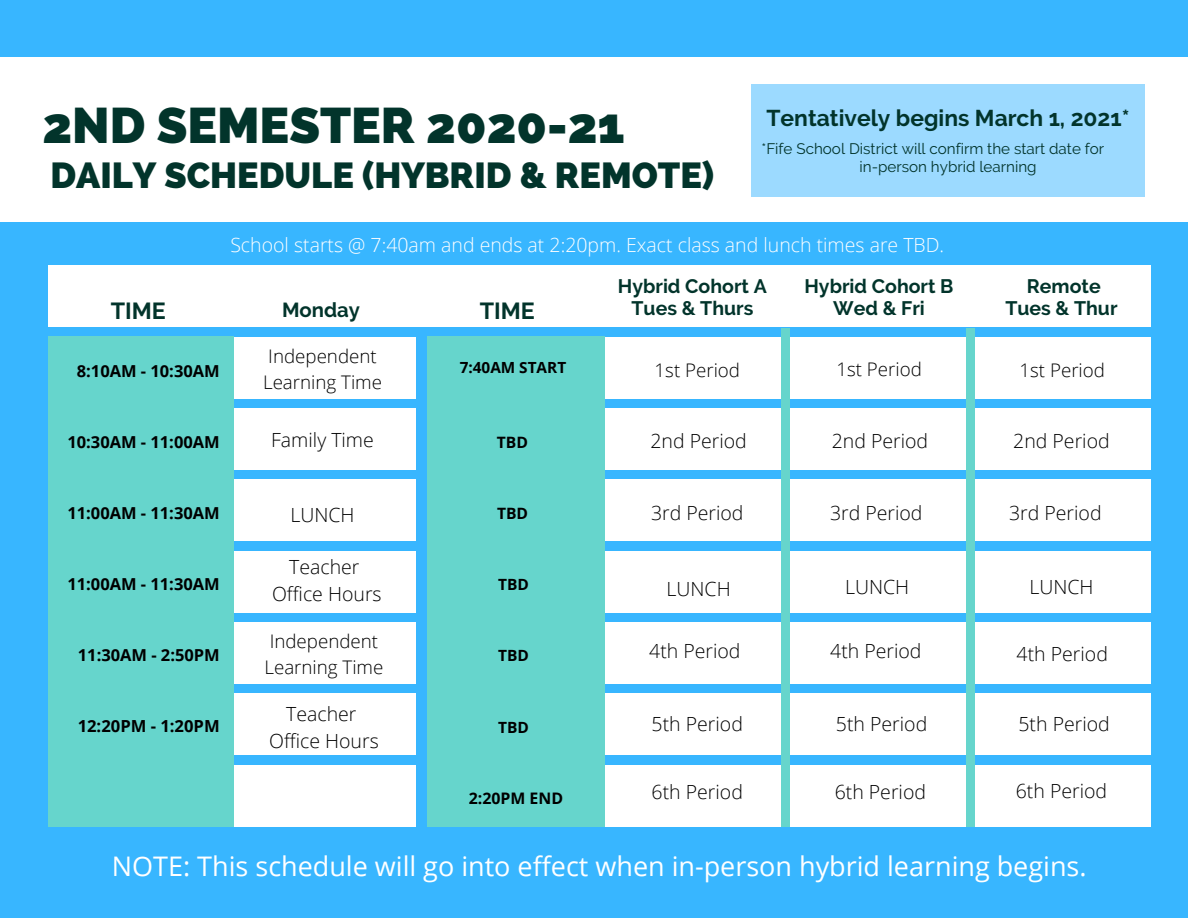
<style>
.page{position:relative;width:1188px;height:918px;background:#38b6ff}
.page>*{position:absolute;margin:0;border:0;box-sizing:border-box;transform-origin:0 0}
.t1{font:800 49.8px "Raleway";color:#02342b}
.t2{font:800 36px "Raleway";color:#02342b}
.t3{font:27px "Open Sans";color:#fff}
.t4{font:700 23.25px "Raleway";color:#02342b}
.t5{font:700 22.8px "Raleway";color:#02342b}
.t6{font:700 20.25px "Raleway";color:#02342b}
.t7{font:300 19.5px "Open Sans";color:#000}
.t8{font:300 19.5px "Open Sans";color:#fff}
.t9{font:700 19.5px "Raleway";color:#02342b}
.t10{font:300 18.75px/25.8px "Open Sans";color:#000}
.t11{font:700 16.65px "Open Sans";color:#000}
.t12{font:700 16.5px "Open Sans";color:#000}
.t13{font:700 15.9px "Open Sans";color:#000}
.t14{font:700 15.75px "Open Sans";color:#000}
.t15{font:700 15.6px "Open Sans";color:#000}
.t16{font:700 15.45px "Open Sans";color:#000}
.t17{font:700 15.3px "Open Sans";color:#000}
.t18{font:15.15px/17.7px "Raleway";color:#02342b}
</style>
<div class="page">
<div style="left:0;top:57px;width:1188px;height:165px;background:#fff"></div>
<div style="left:48px;top:265px;width:1103px;height:62px;background:#fff"></div>
<div style="left:48px;top:337px;width:1103px;height:61px;background:#fff"></div>
<div style="left:48px;top:408px;width:1103px;height:62px;background:#fff"></div>
<div style="left:48px;top:480px;width:1103px;height:61px;background:#fff"></div>
<div style="left:48px;top:551px;width:1103px;height:61px;background:#fff"></div>
<div style="left:48px;top:622px;width:1103px;height:62px;background:#fff"></div>
<div style="left:48px;top:694px;width:1103px;height:61px;background:#fff"></div>
<div style="left:48px;top:765px;width:1103px;height:62px;background:#fff"></div>
<div style="left:751px;top:84px;width:394px;height:113px;background:#9cdaff"></div>
<div style="left:48px;top:337px;width:186px;height:490px;background:#66d5cc"></div>
<div style="left:417px;top:337px;width:188px;height:490px;background:#66d5cc"></div>
<div style="left:781px;top:329px;width:9px;height:498px;background:#66d5cc"></div>
<div style="left:966px;top:329px;width:9px;height:498px;background:#66d5cc"></div>
<div style="left:417px;top:331px;width:10px;height:498px;background:#38b6ff"></div>
<p class="t1" style="left:42px;top:96px;width:584px">2ND SEMESTER 2020-21</p>
<p class="t2" style="left:50px;top:154px;width:665px">DAILY SCHEDULE (HYBRID &amp; REMOTE)</p>
<p class="t5" style="left:766px;top:105px;width:365px">Tentatively begins March 1, 2021*</p>
<p class="t18" style="left:860px;top:140px;width:246px;text-indent:-98px">*Fife School District will confirm the start date for in-person hybrid learning</p>
<p class="t8" style="left:230px;top:231px;width:715px">School starts @ 7:40am and ends at 2:20pm. Exact class and lunch times are TBD.</p>
<p class="t4" style="left:111px;top:298px;width:57px">TIME</p>
<p class="t6" style="left:282px;top:298px;width:80px">Monday</p>
<p class="t9" style="left:618px;top:275px;width:150px">Hybrid Cohort A</p>
<p class="t9" style="left:632px;top:297px;width:123px">Tues &amp; Thurs</p>
<p class="t9" style="left:804px;top:275px;width:151px">Hybrid Cohort B</p>
<p class="t9" style="left:833px;top:297px;width:93px">Wed &amp; Fri</p>
<p class="t9" style="left:1027px;top:275px;width:75px">Remote</p>
<p class="t4" style="left:480px;top:298px;width:57px">TIME</p>
<p class="t9" style="left:1005px;top:297px;width:114px">Tues &amp; Thur</p>
<p class="t10" style="left:263px;top:343px;width:120px">Independent<br>Learning Time</p>
<p class="t17" style="left:460px;top:357px;width:108px">7:40AM START</p>
<p class="t12" style="left:77px;top:360px;width:144px">8:10AM - 10:30AM</p>
<p class="t10" style="left:655px;top:357px;width:87px">1st Period</p>
<p class="t10" style="left:836px;top:356px;width:87px">1st Period</p>
<p class="t10" style="left:1020px;top:357px;width:87px">1st Period</p>
<p class="t12" style="left:67px;top:431px;width:154px">10:30AM - 11:00AM</p>
<p class="t7" style="left:271px;top:426px;width:104px">Family Time</p>
<p class="t14" style="left:497px;top:431px;width:33px">TBD</p>
<p class="t7" style="left:650px;top:427px;width:98px">2nd Period</p>
<p class="t7" style="left:832px;top:427px;width:98px">2nd Period</p>
<p class="t7" style="left:1013px;top:427px;width:98px">2nd Period</p>
<p class="t12" style="left:67px;top:502px;width:154px">11:00AM - 11:30AM</p>
<p class="t7" style="left:290px;top:501px;width:66px">LUNCH</p>
<p class="t15" style="left:497px;top:502px;width:33px">TBD</p>
<p class="t7" style="left:651px;top:500px;width:94px">3rd Period</p>
<p class="t7" style="left:830px;top:500px;width:94px">3rd Period</p>
<p class="t7" style="left:1009px;top:500px;width:94px">3rd Period</p>
<p class="t12" style="left:67px;top:573px;width:154px">11:00AM - 11:30AM</p>
<p class="t12" style="left:78px;top:644px;width:143px">11:30AM - 2:50PM</p>
<p class="t7" style="left:289px;top:554px;width:72px">Teacher</p>
<p class="t7" style="left:272px;top:581px;width:111px">Office Hours</p>
<p class="t10" style="left:264px;top:628px;width:120px">Independent<br>Learning Time</p>
<p class="t16" style="left:498px;top:574px;width:32px">TBD</p>
<p class="t16" style="left:498px;top:645px;width:32px">TBD</p>
<p class="t7" style="left:667px;top:575px;width:66px">LUNCH</p>
<p class="t7" style="left:649px;top:637px;width:93px">4th Period</p>
<p class="t7" style="left:845px;top:573px;width:66px">LUNCH</p>
<p class="t7" style="left:830px;top:637px;width:93px">4th Period</p>
<p class="t7" style="left:1029px;top:573px;width:66px">LUNCH</p>
<p class="t7" style="left:1017px;top:640px;width:93px">4th Period</p>
<p class="t11" style="left:78px;top:715px;width:144px">12:20PM - 1:20PM</p>
<p class="t7" style="left:286px;top:700px;width:72px">Teacher</p>
<p class="t7" style="left:269px;top:727px;width:111px">Office Hours</p>
<p class="t16" style="left:498px;top:716px;width:32px">TBD</p>
<p class="t7" style="left:652px;top:710px;width:93px">5th Period</p>
<p class="t7" style="left:836px;top:710px;width:93px">5th Period</p>
<p class="t7" style="left:1018px;top:710px;width:93px">5th Period</p>
<p class="t13" style="left:469px;top:787px;width:96px">2:20PM END</p>
<p class="t7" style="left:652px;top:778px;width:93px">6th Period</p>
<p class="t7" style="left:835px;top:778px;width:93px">6th Period</p>
<p class="t7" style="left:1016px;top:777px;width:93px">6th Period</p>
<p class="t3" style="left:112px;top:847px;width:976px">NOTE: This schedule will go into effect when in-person hybrid learning begins.</p>
</div>
